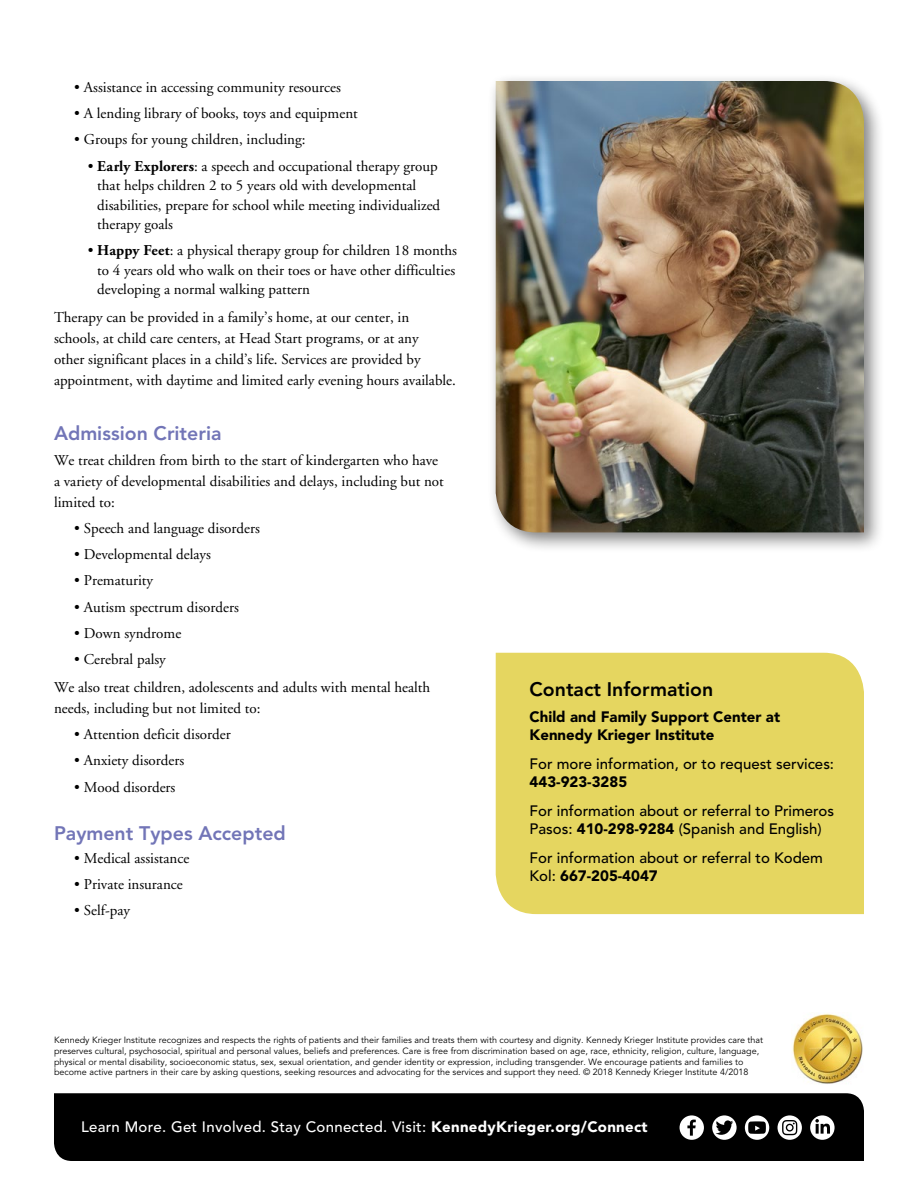
<style>
.page{position:relative;width:918px;height:1188px;background:#fff}
.page>*{position:absolute;margin:0;border:0;box-sizing:border-box;transform-origin:0 0}
.t1{font:800 19.5px "Avenir";color:#7275b7}
.t2{font:800 19.5px "Avenir";color:#000}
.t3{font:15px/19.5px "Adobe Garamond";color:#000}
.t4{font:500 15px/18px "Avenir";color:#000}
.t5{font:500 15px "Avenir";letter-spacing:.02em;color:#fff}
.t6{font:900 15px/18px "Avenir";color:#000}
.t7{font:9px/10.8px "Avenir";color:#000}
.s1{font-weight:700}
.s2{font-weight:900}
</style>
<div class="page">
<div style="left:496px;top:653px;width:368px;height:261px;background:#e5d660"></div>
<img style="left:792px;top:1013px;width:71px;height:71px">
<div style="left:488px;top:73px;width:397px;height:481px;background:#000;opacity:.5"></div>
<img style="left:496px;top:81px;width:368px;height:451px">
<div style="left:54px;top:1093px;width:810px;height:68px;background:#000"></div>
<svg style="left:680px;top:1115px;width:24px;height:25px"></svg>
<svg style="left:712px;top:1115px;width:25px;height:25px"></svg>
<svg style="left:745px;top:1115px;width:24px;height:25px"></svg>
<svg style="left:778px;top:1115px;width:24px;height:25px"></svg>
<svg style="left:810px;top:1115px;width:25px;height:25px"></svg>
<p class="t3" style="left:74px;top:78px;width:268px">• Assistance in accessing community resources</p>
<p class="t3" style="left:74px;top:104px;width:285px">• A lending library of books, toys and equipment</p>
<p class="t3" style="left:74px;top:130px;width:233px">• Groups for young children, including:</p>
<p class="t3" style="left:97px;top:157px;width:344px;text-indent:-10px">• <span class="s1">Early Explorers</span>: a speech and occupational therapy group that helps children 2 to 5 years old with developmental disabilities, prepare for school while meeting individualized therapy goals</p>
<p class="t3" style="left:97px;top:241px;width:361px;text-indent:-10px">• <span class="s1">Happy Feet</span>: a physical therapy group for children 18 months to 4 years old who walk on their toes or have other difficulties developing a normal walking pattern</p>
<p class="t3" style="left:54px;top:307px;width:403px;line-height:21px">Therapy can be provided in a family’s home, at our center, in schools, at child care centers, at Head Start programs, or at any<br>other significant places in a child’s life. Services are provided by appointment, with daytime and limited early evening hours available.</p>
<h1 class="t1" style="left:54px;top:422px;width:169px">Admission Criteria</h1>
<p class="t3" style="left:54px;top:450px;width:391px;line-height:21px">We treat children from birth to the start of kindergarten who have a variety of developmental disabilities and delays, including but not limited to:</p>
<p class="t3" style="left:74px;top:519px;width:187px">• Speech and language disorders</p>
<p class="t3" style="left:74px;top:545px;width:138px">• Developmental delays</p>
<p class="t3" style="left:74px;top:571px;width:80px">• Prematurity</p>
<p class="t3" style="left:74px;top:597px;width:166px">• Autism spectrum disorders</p>
<p class="t3" style="left:74px;top:624px;width:109px">• Down syndrome</p>
<p class="t3" style="left:54px;top:646px;width:378px;line-height:27.8px;text-indent:20px">• Cerebral palsy<br>We also treat children, adolescents and adults with mental health</p>
<p class="t3" style="left:54px;top:699px;width:208px">needs, including but not limited to:</p>
<p class="t3" style="left:74px;top:725px;width:158px">• Attention deficit disorder</p>
<p class="t3" style="left:74px;top:751px;width:111px">• Anxiety disorders</p>
<p class="t3" style="left:74px;top:777px;width:103px">• Mood disorders</p>
<h1 class="t1" style="left:54px;top:821px;width:233px">Payment Types Accepted</h1>
<p class="t3" style="left:74px;top:848px;width:117px">• Medical assistance</p>
<p class="t3" style="left:74px;top:875px;width:110px">• Private insurance</p>
<p class="t3" style="left:74px;top:901px;width:57px">• Self-pay</p>
<h1 class="t2" style="left:530px;top:678px;width:185px">Contact Information</h1>
<p class="t6" style="left:530px;top:708px;width:252px">Child and Family Support Center at<br>Kennedy Krieger Institute</p>
<p class="t4" style="left:530px;top:755px;width:306px">For more information, or to request services:</p>
<p class="t6" style="left:530px;top:773px;width:99px">443-923-3285</p>
<p class="t4" style="left:530px;top:802px;width:306px">For information about or referral to Primeros<br>Pasos: <span class="s2">410-298-9284</span> (Spanish and English)</p>
<p class="t4" style="left:530px;top:849px;width:295px">For information about or referral to Kodem<br>Kol: <span class="s2">667-205-4047</span></p>
<p class="t7" style="left:54px;top:1035px;width:711px">Kennedy Krieger Institute recognizes and respects the rights of patients and their families and treats them with courtesy and dignity. Kennedy Krieger Institute provides care that preserves cultural, psychosocial, spiritual and personal values, beliefs and preferences. Care is free from discrimination based on age, race, ethnicity, religion, culture, language, physical or mental disability, socioeconomic status, sex, sexual orientation, and gender identity or expression, including transgender. We encourage patients and families to become active partners in their care by asking questions, seeking resources and advocating for the services and support they need. © 2018 Kennedy Krieger Institute 4/2018</p>
<p class="t5" style="left:81px;top:1118px;width:568px">Learn More. Get Involved. Stay Connected. Visit: <span class="s2">KennedyKrieger.org/Connect</span></p>
</div>
